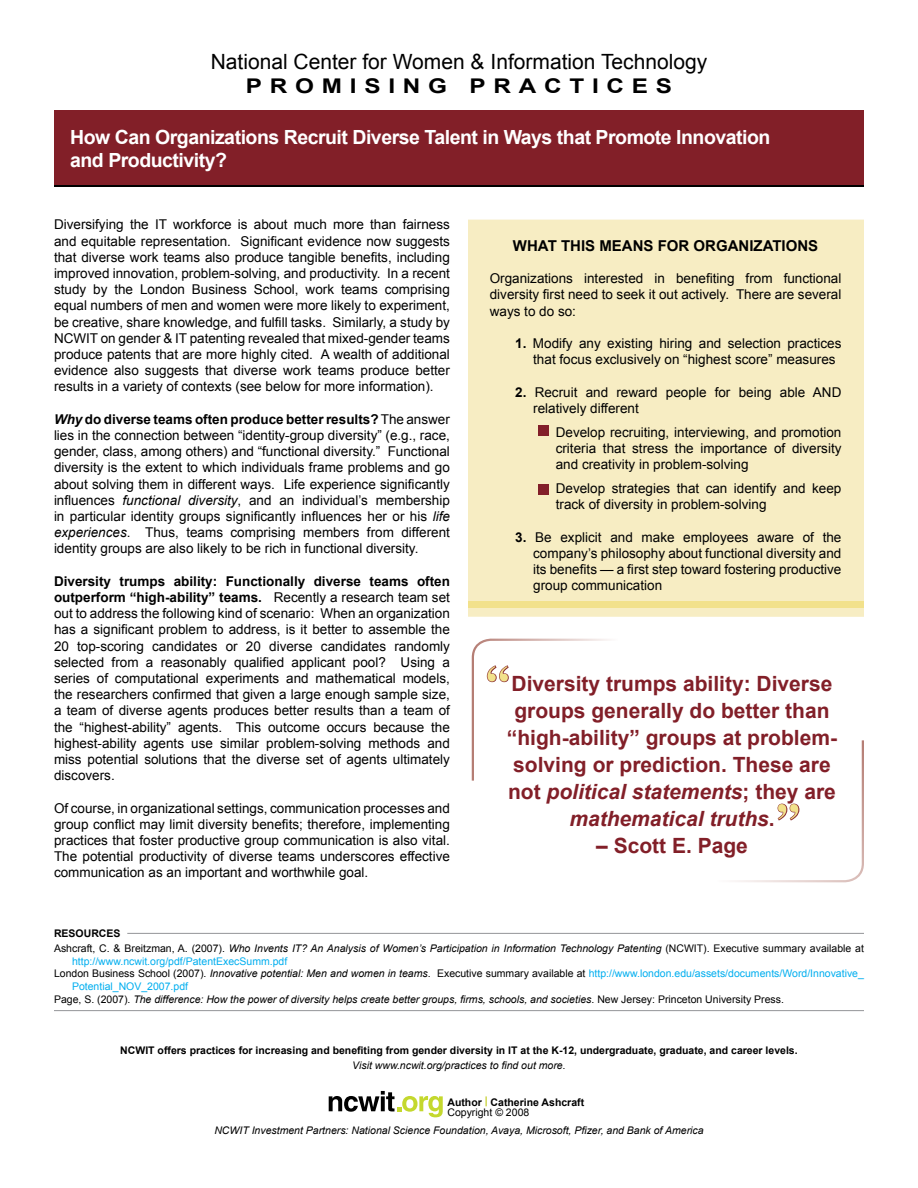
<style>
.page{position:relative;width:918px;height:1188px;background:#fff}
.page>*{position:absolute;margin:0;border:0;box-sizing:border-box;transform-origin:0 0}
.t1{font:700 45px "Times";color:#f2e18b}
.t2{font:700 21px/27px "Arial";color:#821f28;text-align:center}
.t3{font:21px "Arial";color:#000}
.t4{font:700 20.25px "Arial";letter-spacing:.32em;color:#000;scale:1.2 1}
.t5{font:700 19.5px/23.4px "Arial";letter-spacing:-.025em;color:#fff}
.t6{font:700 15px "Arial";color:#000}
.t7{font:13.5px/16.2px "Arial";color:#000;text-align:justify}
.t8{font:italic 10.5px/15.6px "Arial";color:#000}
.t9{font:700 10.5px/10.5px "Arial";color:#000}
.t10{font:10.5px "Arial";color:#000}
.t11{font:10.5px "Arial";color:#00aeef}
.s1{font-weight:700;font-style:italic}
.s2{font-weight:700}
.s3{font-style:italic}
.s4{font-weight:700;font-style:normal}
.s5{font-style:normal}
.s6{color:#00aeef}
.s7{color:#c2cd23}
.s8{font-weight:400}
</style>
<div class="page">
<svg style="left:329px;top:1091px;width:114px;height:27px"></svg>
<hr style="left:127px;top:933px;width:737px;height:1px;background:#939598">
<hr style="left:54px;top:1010px;width:810px;height:1px;background:#939598">
<div style="left:54px;top:111px;width:810px;height:76px;background:#821f28"></div>
<hr style="left:54px;top:185px;width:810px;height:2px;background:#000">
<div style="left:468px;top:220px;width:396px;height:397px;background:#f7edc3"></div>
<div style="left:538px;top:426px;width:11px;height:10px;background:#821f28"></div>
<div style="left:538px;top:484px;width:11px;height:10px;background:#821f28"></div>
<svg style="left:471px;top:638px;width:137px;height:143px"></svg>
<svg style="left:736px;top:740px;width:128px;height:143px"></svg>
<div style="left:468px;top:601px;width:396px;height:7px;background:#f2e18b"></div>
<h2 class="t3" style="left:211px;top:48px;width:498px">National Center for Women &amp; Information Technology</h2>
<h3 class="t4" style="left:246px;top:73px;width:357px">PROMISING PRACTICES</h3>
<h3 class="t5" style="left:70px;top:126px;width:702px">How Can Organizations Recruit Diverse Talent in Ways that Promote Innovation and Productivity?</h3>
<p class="t7" style="left:54px;top:217px;width:397px">Diversifying the IT workforce is about much more than fairness and equitable representation. Significant evidence now suggests that diverse work teams also produce tangible benefits, including improved innovation, problem-solving, and productivity. In a recent study by the London Business School, work teams comprising equal numbers of men and women were more likely to experiment, be creative, share knowledge, and fulfill tasks. Similarly, a study by NCWIT on gender &amp; IT patenting revealed that mixed-gender teams produce patents that are more highly cited. A wealth of additional evidence also suggests that diverse work teams produce better results in a variety of contexts (see below for more information).</p>
<p class="t7" style="left:54px;top:411px;width:397px"><span class="s1">Why</span> <span class="s2">do diverse teams often produce better results?</span> The answer lies in the connection between “identity-group diversity” (e.g., race, gender, class, among others) and “functional diversity.” Functional diversity is the extent to which individuals frame problems and go about solving them in different ways. Life experience significantly influences <span class="s3">functional diversity</span>, and an individual’s membership in particular identity groups significantly influences her or his <span class="s3">life experiences</span>. Thus, teams comprising members from different identity groups are also likely to be rich in functional diversity.</p>
<p class="t7" style="left:54px;top:573px;width:398px"><span class="s2">Diversity trumps ability: Functionally diverse teams often outperform “high-ability” teams.</span> Recently a research team set out to address the following kind of scenario: When an organization has a significant problem to address, is it better to assemble the 20 top-scoring candidates or 20 diverse candidates randomly selected from a reasonably qualified applicant pool? Using a series of computational experiments and mathematical models, the researchers confirmed that given a large enough sample size, a team of diverse agents produces better results than a team of the “highest-ability” agents. This outcome occurs because the highest-ability agents use similar problem-solving methods and miss potential solutions that the diverse set of agents ultimately discovers.</p>
<p class="t7" style="left:54px;top:800px;width:397px">Of course, in organizational settings, communication processes and group conflict may limit diversity benefits; therefore, implementing practices that foster productive group communication is also vital.<br>The potential productivity of diverse teams underscores effective communication as an important and worthwhile goal.</p>
<p class="t6" style="left:513px;top:236px;width:25px">What</p>
<p class="t6" style="left:561px;top:236px;width:108px">this means for</p>
<p class="t6" style="left:694px;top:236px;width:80px">organization</p>
<p class="t6" style="left:808px;top:236px;width:12px">s</p>
<p class="t7" style="left:490px;top:270px;width:353px">Organizations interested in benefiting from functional diversity first need to seek it out actively. There are several ways to do so:</p>
<p class="t7" style="left:533px;top:335px;width:310px;text-indent:-18px"><span class="s2">1.</span> Modify any existing hiring and selection practices that focus exclusively on “highest score” measures</p>
<p class="t7" style="left:533px;top:384px;width:310px;text-indent:-18px"><span class="s2">2.</span> Recruit and reward people for being able AND relatively different</p>
<p class="t7" style="left:556px;top:424px;width:287px">Develop recruiting, interviewing, and promotion criteria that stress the importance of diversity and creativity in problem-solving</p>
<p class="t7" style="left:556px;top:480px;width:287px">Develop strategies that can identify and keep track of diversity in problem-solving</p>
<p class="t7" style="left:533px;top:529px;width:310px;text-indent:-18px"><span class="s2">3.</span> Be explicit and make employees aware of the company’s philosophy about functional diversity and its benefits — a first step toward fostering productive group communication</p>
<h1 class="t1" style="left:486px;top:639px;width:24px">“</h1>
<h2 class="t2" style="left:507px;top:671px;width:332px">Diversity trumps ability: Diverse groups generally do better than “high-ability” groups at problem&shy;solving or prediction. These are not <span class="s3">political statements</span>; they are <span class="s3">mathematical truths</span>.</h2>
<h2 class="t2" style="left:596px;top:833px;width:153px">– Scott E. Page</h2>
<h1 class="t1" style="left:777px;top:777px;width:24px">”</h1>
<p class="t8" style="left:54px;top:925px;width:811px"><span class="s4">RESOURCES<br></span><span class="s5">Ashcraft, C. &amp; Breitzman, A. (2007).</span> Who Invents IT? An Analysis of Women’s Participation in Information Technology Patenting <span class="s5">(NCWIT). Executive summary available at</span></p>
<p class="t11" style="left:72px;top:954px;width:217px">http://www.ncwit.org/pdf/PatentExecSumm.pdf</p>
<p class="t10" style="left:54px;top:967px;width:811px">London Business School (2007). <span class="s3">Innovative potential: Men and women in teams</span>. Executive summary available at <span class="s6">http://www.london.edu/assets/documents/Word/Innovative_</span></p>
<p class="t11" style="left:72px;top:980px;width:118px">Potential_NOV_2007.pdf</p>
<p class="t8" style="left:54px;top:991px;width:732px"><span class="s5">Page, S. (2007).</span> The difference: How the power of diversity helps create better groups, firms, schools, and societies<span class="s5">. New Jersey: Princeton University Press.</span></p>
<p class="t9" style="left:120px;top:1045px;width:679px">NCWIT offers practices for increasing and benefiting from gender diversity in IT at the K-12, undergraduate, graduate, and career levels.</p>
<p class="t8" style="left:352px;top:1058px;width:215px">Visit www.ncwit.org/practices to find out more.</p>
<p class="t9" style="left:447px;top:1097px;width:138px">Author <span class="s7">|</span> Catherine Ashcraft<br><span class="s8">Copyright © 2008</span></p>
<p class="t8" style="left:214px;top:1123px;width:491px">NCWIT Investment Partners: National Science Foundation, Avaya, Microsoft, Pfizer, and Bank of America</p>
</div>
